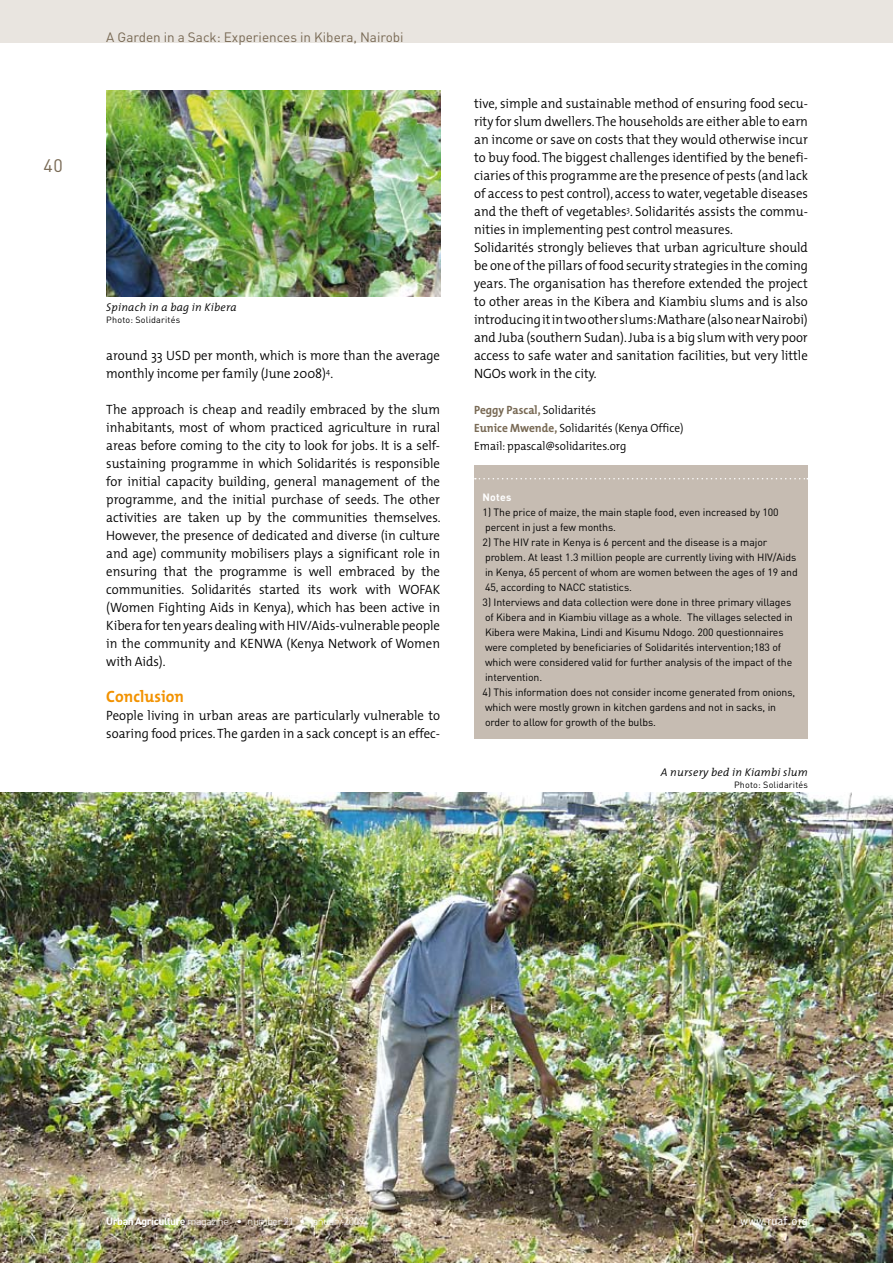
<style>
.page{position:relative;width:893px;height:1263px;background:#fff}
.page>*{position:absolute;margin:0;border:0;box-sizing:border-box;transform-origin:0 0}
.t1{font:18px "DIN";color:#786954}
.t2{font:700 16.5px "The Mix";letter-spacing:.005em;color:#f29200;scale:.95 1}
.t3{font:300 13.5px/18px "The Mix";color:#000;scale:.95 1}
.t4{font:13.5px "DIN";color:#786954}
.t5{font:300 12px/18px "The Mix";color:#000;scale:.95 1}
.t6{font:12px "Officina Sans";letter-spacing:.03em;color:#fff}
.t7{font:italic 300 11.25px "The Mix";letter-spacing:.02em;color:#000}
.t8{font:10.5px/15px "DIN";letter-spacing:-.01em;color:#000}
.t9{font:300 10.5px "DIN";letter-spacing:-.04em;color:#fff}
.t10{font:700 10.5px "DIN";letter-spacing:.02em;color:#fff}
.t11{font:9px "DIN";letter-spacing:.02em;color:#000}
.s1{font-weight:700;color:#786954}
.s2{font-weight:700}
</style>
<div class="page">
<img style="left:0;top:792px;width:893px;height:471px">
<div style="left:0;top:0;width:893px;height:43px;background:#e9e5e0"></div>
<div style="left:474px;top:465px;width:334px;height:273px;background:#c6bcb2"></div>
<svg style="left:475px;top:478px;width:333px;height:1px"></svg>
<img style="left:106px;top:90px;width:334px;height:206px">
<h1 class="t1" style="left:44px;top:155px;width:21px">40</h1>
<p class="t4" style="left:106px;top:29px;width:299px">A Garden in a Sack: Experiences in Kibera, Nairobi</p>
<p class="t7" style="left:106px;top:298px;width:132px">Spinach in a bag in Kibera</p>
<p class="t11" style="left:106px;top:314px;width:75px">Photo: Solidarités</p>
<p class="t3" style="left:106px;top:346px;width:353px">around 33 USD per month, which is more than the average monthly income per family (June 2008)<sup>4</sup>.</p>
<p class="t3" style="left:106px;top:400px;width:353px;text-align:justify">The approach is cheap and readily embraced by the slum inhabitants, most of whom practiced agriculture in rural areas before coming to the city to look for jobs. It is a self&shy;sustaining programme in which Solidarités is responsible for initial capacity building, general management of the programme, and the initial purchase of seeds. The other activities are taken up by the communities themselves.<br>However, the presence of dedicated and diverse (in culture and age) community mobilisers plays a significant role in ensuring that the programme is well embraced by the communities. Solidarités started its work with WOFAK (Women Fighting Aids in Kenya), which has been active in Kibera for tenyears dealingwith HIV/Aids-vulnerablepeople in the community and KENWA (Kenya Network of Women with Aids).</p>
<p class="t2" style="left:106px;top:683px;width:83px">Conclusion</p>
<p class="t3" style="left:106px;top:706px;width:353px">People living in urban areas are particularly vulnerable to soaring food prices.The garden in a sack concept is an effec-</p>
<p class="t3" style="left:474px;top:94px;width:353px">tive, simple and sustainable method of ensuring food secu&shy;rity for slum dwellers.The households are either able to earn an income or save on costs that they would otherwise incur to buy food.The biggest challenges identified by the benefi&shy;ciaries of this programme are the presence of pests (and lack of access to pest control), access to water, vegetable diseases and the theft of vegetables<sup>3</sup>. Solidarités assists the commu&shy;nities in implementing pest control measures.<br>Solidarités strongly believes that urban agriculture should be one of the pillars of food security strategies in the coming years. The organisation has therefore extended the project to other areas in the Kibera and Kiambiu slums and is also introducingitintwootherslums:Mathare(alsonearNairobi) and Juba (southern Sudan).Juba is a big slum with very poor access to safe water and sanitation facilities, but very little NGOs work in the city.</p>
<p class="t5" style="left:474px;top:401px;width:222px"><span class="s1">Peggy Pascal,</span> Solidarités<br><span class="s1">Eunice Mwende,</span> Solidarités (Kenya Office)<br>Email:ppascal@solidarites.org</p>
<p class="t10" style="left:483px;top:490px;width:30px">Notes</p>
<p class="t8" style="left:483px;top:504px;width:298px">1) The price of maize, the main staple food, even increased by 100 percent in just a few months.</p>
<p class="t8" style="left:483px;top:534px;width:317px">2) The HIV rate in Kenya is 6 percent and the disease is a major problem. At least 1.3 million people are currently living with HIV/Aids in Kenya, 65 percent of whom are women between the ages of 19 and 45, according to NACC statistics.</p>
<p class="t8" style="left:483px;top:594px;width:312px">3) Interviews and data collection were done in three primary villages of Kibera and in Kiambiu village as a whole. The villages selected in Kibera were Makina, Lindi and Kisumu Ndogo. 200 questionnaires were completed by beneficiaries of Solidarités intervention;183 of which were considered valid for further analysis of the impact of the intervention.</p>
<p class="t8" style="left:483px;top:684px;width:314px">4) This information does not consider income generated from onions, which were mostly grown in kitchen gardens and not in sacks, in order to allow for growth of the bulbs.</p>
<p class="t7" style="left:661px;top:763px;width:149px">A nursery bed in Kiambi slum</p>
<p class="t11" style="left:734px;top:779px;width:75px">Photo: Solidarités</p>
<p class="t9" style="left:106px;top:1215px;width:259px"><span class="s2">Urban Agriculture</span> magazine • number 21 • january 2009</p>
<p class="t6" style="left:741px;top:1214px;width:69px">www.ruaf.org</p>
</div>
